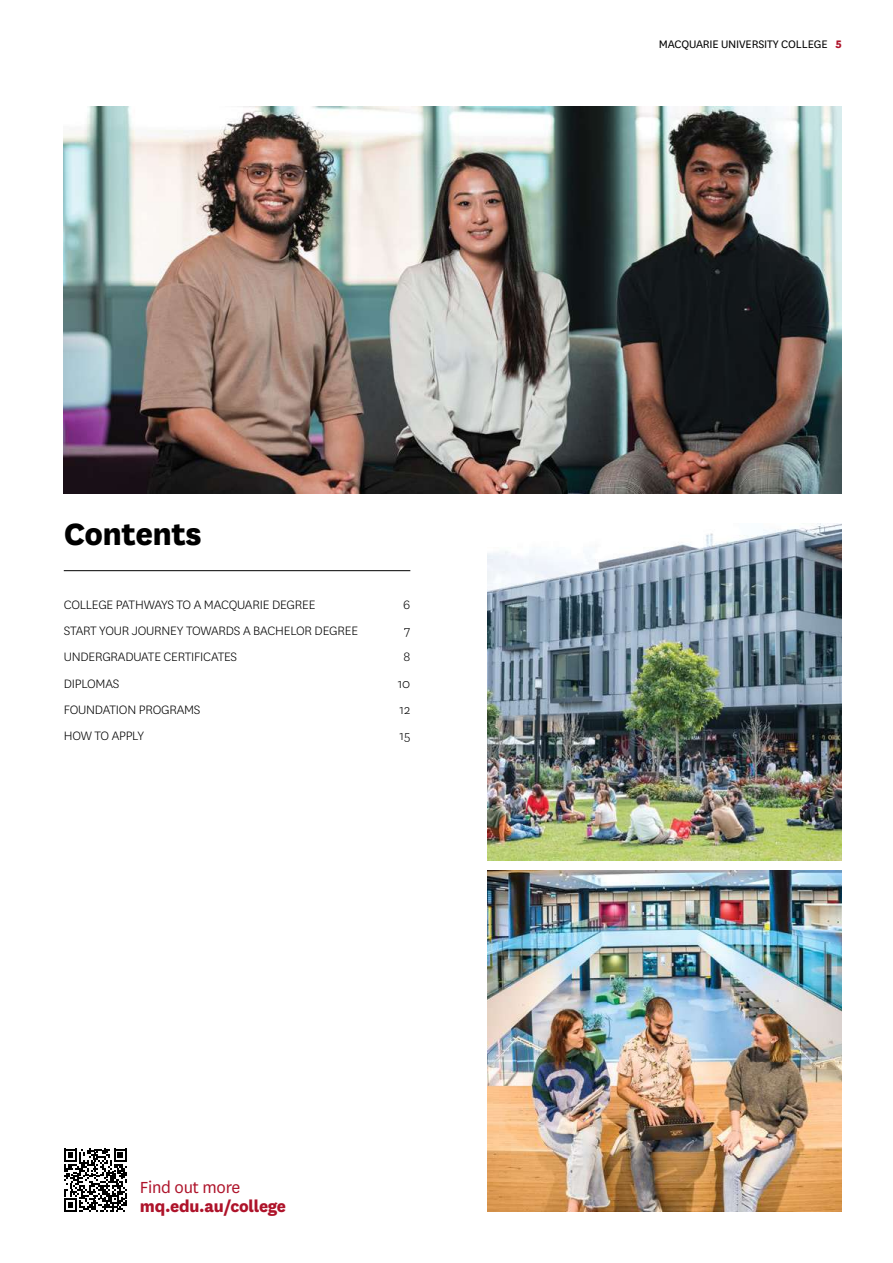
<style>
.page{position:relative;width:893px;height:1263px;background:#fff}
.page>*{position:absolute;margin:0;border:0;box-sizing:border-box;transform-origin:0 0}
.t1{font:800 36px "National";letter-spacing:-.015em;color:#000}
.t2{font:800 18.75px "National";letter-spacing:-.015em;color:#ae132a}
.t3{font:18.75px "National";letter-spacing:-.015em;color:#ae132a}
.t4{font:300 14.25px "National";letter-spacing:-.015em;color:#000}
.t5{font:12.75px "National";letter-spacing:-.015em;color:#000}
.s1{font-weight:800;color:#ae132a}
</style>
<div class="page">
<img style="left:64px;top:106px;width:778px;height:387px">
<hr style="left:64px;top:570px;width:346px;height:1px;background:#000">
<svg style="left:64px;top:1148px;width:63px;height:64px"></svg>
<img style="left:487px;top:523px;width:355px;height:337px">
<img style="left:487px;top:870px;width:355px;height:342px">
<h1 class="t1" style="left:64px;top:508px;width:139px">Contents</h1>
<p class="t4" style="left:64px;top:595px;width:253px">COLLEGE PATHWAYS TO A MACQUARIE DEGREE</p>
<p class="t4" style="left:403px;top:595px;width:9px">6</p>
<p class="t4" style="left:64px;top:622px;width:296px">START YOUR JOURNEY TOWARDS A BACHELOR DEGREE</p>
<p class="t4" style="left:404px;top:622px;width:8px">7</p>
<p class="t4" style="left:64px;top:648px;width:175px">UNDERGRADUATE CERTIFICATES</p>
<p class="t4" style="left:403px;top:648px;width:8px">8</p>
<p class="t4" style="left:64px;top:674px;width:57px">DIPLOMAS</p>
<p class="t4" style="left:398px;top:674px;width:14px">10</p>
<p class="t4" style="left:64px;top:701px;width:138px">FOUNDATION PROGRAMS</p>
<p class="t4" style="left:400px;top:701px;width:12px">12</p>
<p class="t4" style="left:64px;top:727px;width:82px">HOW TO APPLY</p>
<p class="t4" style="left:400px;top:727px;width:12px">15</p>
<h2 class="t3" style="left:140px;top:1175px;width:102px">Find out more</h2>
<h2 class="t2" style="left:140px;top:1193px;width:147px">mq.edu.au/college</h2>
<p class="t5" style="left:659px;top:36px;width:185px">MACQUARIE UNIVERSITY COLLEGE <span class="s1">5</span></p>
</div>
